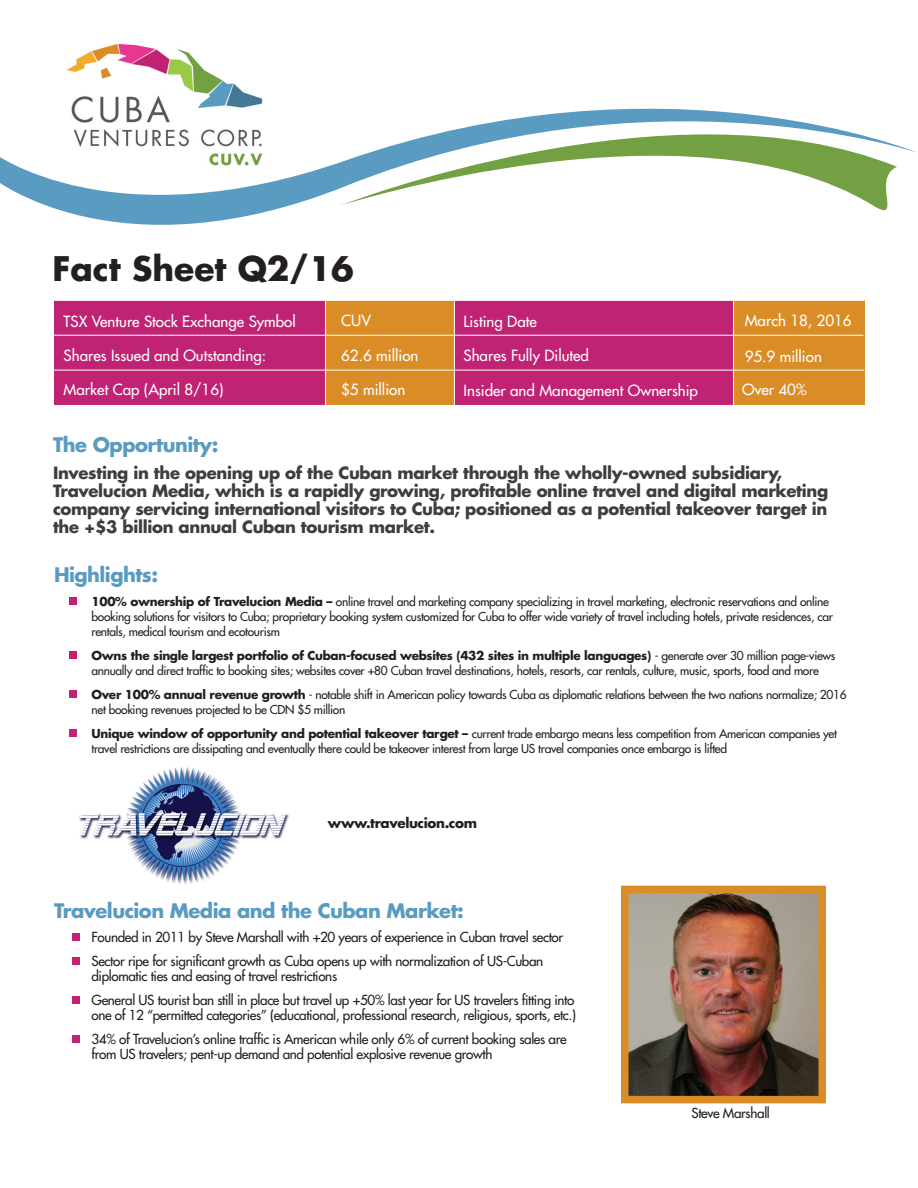
<style>
.page{position:relative;width:918px;height:1188px;background:#fff}
.page>*{position:absolute;margin:0;border:0;box-sizing:border-box;transform-origin:0 0}
.t1{font:700 33px "Futura";color:#231f20}
.t2{font:700 19.5px "Futura";letter-spacing:-.025em;color:#599bc1}
.t3{font:700 16.5px/18px "Futura";letter-spacing:-.02em;color:#3e3e3f}
.t4{font:15px "Futura";color:#fff}
.t5{font:13.5px/24px "Futura";letter-spacing:-.025em;color:#231f20}
.t6{font:700 13.5px "Futura";letter-spacing:-.025em;color:#231f20}
.t7{font:12px/15px "Futura";letter-spacing:-.025em;color:#231f20}
.s1{font-weight:700}
</style>
<div class="page">
<svg style="left:0;top:147px;width:917px;height:78px"></svg>
<svg style="left:340px;top:108px;width:564px;height:117px"></svg>
<div style="left:54px;top:300px;width:810px;height:105px;background:#c02374"></div>
<div style="left:326px;top:300px;width:128px;height:105px;background:#da8d27"></div>
<div style="left:734px;top:300px;width:130px;height:105px;background:#da8d27"></div>
<hr style="left:53px;top:300px;width:811px;height:1px;background:#fff">
<hr style="left:53px;top:335px;width:810px;height:1px;background:#fff">
<hr style="left:53px;top:370px;width:811px;height:1px;background:#fff">
<hr style="left:325px;top:300px;width:1px;height:105px;background:#fff">
<hr style="left:454px;top:300px;width:1px;height:105px;background:#fff">
<hr style="left:733px;top:300px;width:1px;height:105px;background:#fff">
<img style="left:58px;top:44px;width:214px;height:129px">
<div style="left:69px;top:597px;width:8px;height:8px;background:#c02374"></div>
<div style="left:69px;top:651px;width:8px;height:8px;background:#c02374"></div>
<div style="left:69px;top:690px;width:8px;height:8px;background:#c02374"></div>
<div style="left:69px;top:729px;width:8px;height:8px;background:#c02374"></div>
<div style="left:72px;top:933px;width:7px;height:8px;background:#c02374"></div>
<div style="left:72px;top:957px;width:7px;height:8px;background:#c02374"></div>
<div style="left:72px;top:996px;width:7px;height:8px;background:#c02374"></div>
<div style="left:72px;top:1035px;width:7px;height:8px;background:#c02374"></div>
<img style="left:79px;top:767px;width:210px;height:117px">
<img style="left:621px;top:886px;width:205px;height:217px">
<h1 class="t1" style="left:53px;top:246px;width:303px">Fact Sheet Q2/16</h1>
<p class="t4" style="left:64px;top:312px;width:234px">TSX Venture Stock Exchange Symbol</p>
<p class="t4" style="left:64px;top:346px;width:204px">Shares Issued and Outstanding:</p>
<p class="t4" style="left:64px;top:380px;width:161px">Market Cap (April 8/16)</p>
<p class="t4" style="left:464px;top:381px;width:236px">Insider and Management Ownership</p>
<p class="t4" style="left:341px;top:311px;width:31px">CUV</p>
<p class="t4" style="left:341px;top:346px;width:79px">62.6 million</p>
<p class="t4" style="left:341px;top:380px;width:66px">$5 million</p>
<p class="t4" style="left:464px;top:312px;width:75px">Listing Date</p>
<p class="t4" style="left:464px;top:346px;width:127px">Shares Fully Diluted</p>
<p class="t4" style="left:745px;top:311px;width:109px">March 18, 2016</p>
<p class="t4" style="left:745px;top:347px;width:79px">95.9 million</p>
<p class="t4" style="left:742px;top:380px;width:66px">Over 40%</p>
<h2 class="t2" style="left:53px;top:432px;width:167px">The Opportunity:</h2>
<p class="t3" style="left:53px;top:464px;width:777px">Investing in the opening up of the Cuban market through the wholly-owned subsidiary, Travelucion Media, which is a rapidly growing, profitable online travel and digital marketing company servicing international visitors to Cuba; positioned as a potential takeover target in the +$3 billion annual Cuban tourism market.</p>
<h2 class="t2" style="left:54px;top:562px;width:106px">Highlights:</h2>
<p class="t7" style="left:92px;top:594px;width:743px"><span class="s1">100% ownership of Travelucion Media –</span> online travel and marketing company specializing in travel marketing, electronic reservations and online booking solutions for visitors to Cuba; proprietary booking system customized for Cuba to offer wide variety of travel including hotels, private residences, car rentals, medical tourism and ecotourism</p>
<p class="t7" style="left:92px;top:648px;width:746px"><span class="s1">Owns the single largest portfolio of Cuban-focused websites (432 sites in multiple languages)</span> - generate over 30 million page-views annually and direct traffic to booking sites; websites cover +80 Cuban travel destinations, hotels, resorts, car rentals, culture, music, sports, food and more</p>
<p class="t7" style="left:92px;top:687px;width:757px"><span class="s1">Over 100% annual revenue growth</span> - notable shift in American policy towards Cuba as diplomatic relations between the two nations normalize; 2016 net booking revenues projected to be CDN $5 million</p>
<p class="t7" style="left:92px;top:726px;width:747px"><span class="s1">Unique window of opportunity and potential takeover target –</span> current trade embargo means less competition from American companies yet travel restrictions are dissipating and eventually there could be takeover interest from large US travel companies once embargo is lifted</p>
<p class="t6" style="left:328px;top:814px;width:151px">www.travelucion.com</p>
<h2 class="t2" style="left:54px;top:898px;width:411px">Travelucion Media and the Cuban Market:</h2>
<p class="t5" style="left:92px;top:925px;width:473px">Founded in 2011 by Steve Marshall with +20 years of experience in Cuban travel sector<br>Sector ripe for significant growth as Cuba opens up with normalization of US-Cuban</p>
<p class="t5" style="left:92px;top:964px;width:484px">diplomatic ties and easing of travel restrictions<br>General US tourist ban still in place but travel up +50% last year for US travelers fitting into</p>
<p class="t5" style="left:92px;top:1003px;width:486px">one of 12 “permitted categories” (educational, professional research, religious, sports, etc.)<br>34% of Travelucion’s online traffic is American while only 6% of current booking sales are</p>
<p class="t5" style="left:92px;top:1042px;width:402px">from US travelers; pent-up demand and potential explosive revenue growth</p>
<p class="t5" style="left:692px;top:1101px;width:80px">Steve Marshall</p>
</div>
